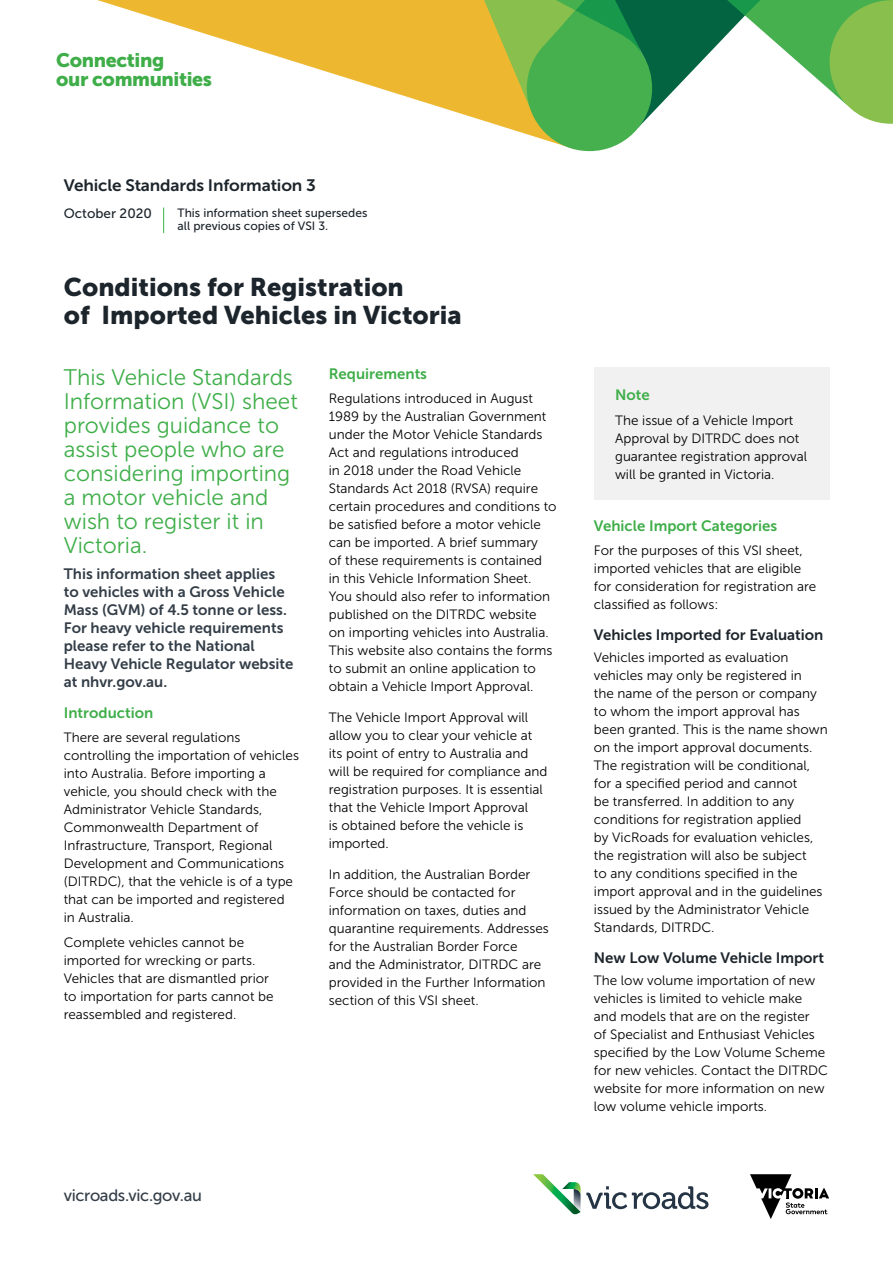
<style>
.page{position:relative;width:893px;height:1263px;background:#fff}
.page>*{position:absolute;margin:0;border:0;box-sizing:border-box;transform-origin:0 0}
.t1{font:25.5px/28.5px "Museo Sans 900";color:#1d252c}
.t2{font:22.5px/24px "Museo Sans 300";color:#3fae49}
.t3{font:19.5px/19.5px "Museo Sans 900";letter-spacing:-.02em;color:#3fae49}
.t4{font:16.5px "Museo Sans 700";letter-spacing:-.01em;color:#1d252c;scale:1.04 1}
.t5{font:16.5px "Museo Sans 500";letter-spacing:-.02em;color:#343e48}
.t6{font:15px/18px "Museo Sans 700";color:#343e48}
.t7{font:15px "Museo Sans 700";color:#1d252c}
.t8{font:15px "Museo Sans 700";color:#3fae49}
.t9{font:13.5px/18px "Museo Sans 300";color:#000}
.t10{font:13.5px "Museo Sans 500";color:#1d252c}
.t11{font:12px/13.5px "Museo Sans 500";color:#1d252c}
</style>
<div class="page">
<svg style="left:97px;top:0;width:387px;height:121px"></svg>
<svg style="left:484px;top:0;width:409px;height:151px"></svg>
<svg style="left:533px;top:1174px;width:175px;height:41px"></svg>
<svg style="left:750px;top:1174px;width:79px;height:45px"></svg>
<div style="left:594px;top:368px;width:235px;height:132px;background:#f1f1f2"></div>
<svg style="left:163px;top:208px;width:1px;height:25px"></svg>
<h3 class="t3" style="left:56px;top:50px;width:157px">Connecting<br>our communities</h3>
<p class="t4" style="left:64px;top:176px;width:244px">Vehicle Standards Information 3</p>
<p class="t11" style="left:178px;top:206px;width:191px">This information sheet supersedes all previous copies of VSI 3.</p>
<p class="t10" style="left:64px;top:206px;width:90px">October 2020</p>
<h1 class="t1" style="left:64px;top:272px;width:399px">Conditions for Registration<br>of Imported Vehicles in Victoria</h1>
<h2 class="t2" style="left:64px;top:365px;width:236px">This Vehicle Standards<br>Information (VSI) sheet provides guidance to assist people who are considering importing a motor vehicle and wish to register it in<br>Victoria.</h2>
<p class="t6" style="left:64px;top:565px;width:231px">This information sheet applies to vehicles with a Gross Vehicle<br>Mass (GVM) of 4.5 tonne or less.<br>For heavy vehicle requirements please refer to the National<br>Heavy Vehicle Regulator website at nhvr.gov.au.</p>
<p class="t8" style="left:64px;top:704px;width:91px">Introduction</p>
<p class="t9" style="left:64px;top:729px;width:237px">There are several regulations controlling the importation of vehicles into Australia. Before importing a vehicle, you should check with the Administrator Vehicle Standards, Commonwealth Department of Infrastructure, Transport, Regional Development and Communications (DITRDC), that the vehicle is of a type that can be imported and registered in Australia.</p>
<p class="t9" style="left:64px;top:933px;width:211px">Complete vehicles cannot be imported for wrecking or parts.<br>Vehicles that are dismantled prior to importation for parts cannot be reassembled and registered.</p>
<p class="t8" style="left:329px;top:366px;width:100px">Requirements</p>
<p class="t9" style="left:329px;top:390px;width:229px">Regulations introduced in August 1989 by the Australian Government under the Motor Vehicle Standards Act and regulations introduced<br>in 2018 under the Road Vehicle Standards Act 2018 (RVSA) require certain procedures and conditions to be satisfied before a motor vehicle can be imported. A brief summary<br>of these requirements is contained in this Vehicle Information Sheet.<br>You should also refer to information published on the DITRDC website<br>on importing vehicles into Australia.<br>This website also contains the forms to submit an online application to obtain a Vehicle Import Approval.</p>
<p class="t9" style="left:329px;top:709px;width:220px">The Vehicle Import Approval will allow you to clear your vehicle at its point of entry to Australia and will be required for compliance and registration purposes. It is essential that the Vehicle Import Approval<br>is obtained before the vehicle is imported.</p>
<p class="t9" style="left:329px;top:865px;width:222px">In addition, the Australian Border Force should be contacted for information on taxes, duties and quarantine requirements. Addresses for the Australian Border Force<br>and the Administrator, DITRDC are provided in the Further Information section of this VSI sheet.</p>
<p class="t5" style="left:64px;top:1186px;width:140px">vicroads.vic.gov.au</p>
<p class="t8" style="left:615px;top:387px;width:36px">Note</p>
<p class="t9" style="left:615px;top:411px;width:193px">The issue of a Vehicle Import<br>Approval by DITRDC does not guarantee registration approval will be granted in Victoria.</p>
<p class="t8" style="left:594px;top:517px;width:185px">Vehicle Import Categories</p>
<p class="t9" style="left:594px;top:542px;width:224px">For the purposes of this VSI sheet, imported vehicles that are eligible for consideration for registration are classified as follows:</p>
<p class="t7" style="left:594px;top:626px;width:231px">Vehicles Imported for Evaluation</p>
<p class="t9" style="left:594px;top:649px;width:235px">Vehicles imported as evaluation vehicles may only be registered in<br>the name of the person or company to whom the import approval has been granted. This is the name shown on the import approval documents.<br>The registration will be conditional, for a specified period and cannot<br>be transferred. In addition to any conditions for registration applied<br>by VicRoads for evaluation vehicles, the registration will also be subject<br>to any conditions specified in the import approval and in the guidelines issued by the Administrator Vehicle Standards, DITRDC.</p>
<p class="t7" style="left:594px;top:949px;width:232px">New Low Volume Vehicle Import</p>
<p class="t9" style="left:594px;top:972px;width:236px">The low volume importation of new vehicles is limited to vehicle make and models that are on the register<br>of Specialist and Enthusiast Vehicles specified by the Low Volume Scheme for new vehicles. Contact the DITRDC website for more information on new low volume vehicle imports.</p>
</div>
